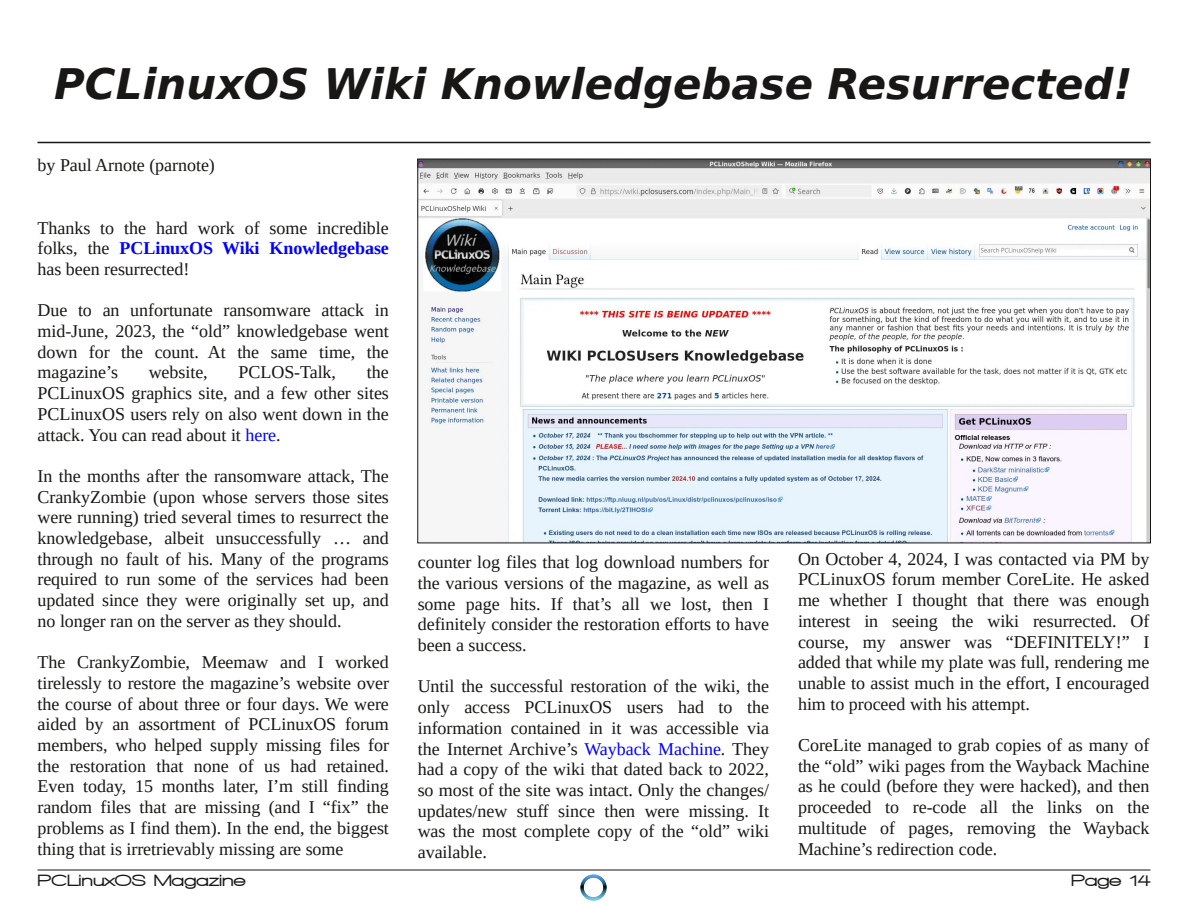
<style>
.page{position:relative;width:1188px;height:918px;background:#fff}
.page>*{position:absolute;margin:0;border:0;box-sizing:border-box;transform-origin:0 0}
.t1{font:italic 700 42px "Bitstream Vera Sans";color:#181715}
.t2{font:18px/20.7px "Liberation Serif";color:#181715;text-align:justify}
.t3{font:900 16.5px "Walkway Expand";letter-spacing:-.005em;color:#181715}
.s1{font-weight:700;color:#00f}
.s2{color:#00f}
</style>
<div class="page">
<hr style="left:38px;top:142px;width:1112px;height:1px;background:#181715">
<hr style="left:38px;top:870px;width:1112px;height:1px;background:#181715">
<img style="left:580px;top:874px;width:27px;height:27px">
<img style="left:420px;top:161px;width:728px;height:380px">
<h1 class="t1" style="left:54px;top:60px;width:1080px">PCLinuxOS Wiki Knowledgebase Resurrected!</h1>
<p class="t2" style="left:38px;top:155px;width:179px">by Paul Arnote (parnote)</p>
<p class="t2" style="left:38px;top:217px;width:353px">Thanks to the hard work of some incredible folks, the <span class="s1">PCLinuxOS Wiki Knowledgebase </span>has been resurrected!</p>
<p class="t2" style="left:38px;top:300px;width:353px">Due to an unfortunate ransomware attack in mid-June, 2023, the “old” knowledgebase went down for the count. At the same time, the magazine’s</p>
<p class="t2" style="left:38px;top:362px;width:353px;text-indent:329px">the PCLinuxOS graphics site, and a few other sites PCLinuxOS users rely on also went down in the attack. You can read about it <span class="s2">here</span>.</p>
<p class="t2" style="left:38px;top:466px;width:353px">In the months after the ransomware attack, The CrankyZombie (upon whose servers those sites were running) tried several times to resurrect the knowledgebase, albeit unsuccessfully … and through no fault of his. Many of the programs required to run some of the services had been updated since they were originally set up, and no longer ran on the server as they should.</p>
<p class="t2" style="left:38px;top:652px;width:353px">The CrankyZombie, Meemaw and I worked tirelessly to restore the magazine’s website over the course of about three or four days. We were aided by an assortment of PCLinuxOS forum members, who helped supply missing files for the restoration that none of us had retained.<br>Even today, 15 months later, I’m still finding random files that are missing (and I “fix” the problems as I find them). In the end, the biggest thing that is irretrievably missing are some</p>
<p class="t2" style="left:149px;top:362px;width:61px">website,</p>
<p class="t2" style="left:239px;top:362px;width:99px">PCLOS-Talk,</p>
<p class="t2" style="left:418px;top:552px;width:353px">counter log files that log download numbers for the various versions of the magazine, as well as some page hits. If that’s all we lost, then I definitely consider the restoration efforts to have been a success.</p>
<p class="t2" style="left:418px;top:676px;width:353px">Until the successful restoration of the wiki, the only access PCLinuxOS users had to the information contained in it was accessible via the Internet Archive’s <span class="s2">Wayback Machine</span>. They had a copy of the wiki that dated back to 2022, so most of the site was intact. Only the changes/ updates/new stuff since then were missing. It was the most complete copy of the “old” wiki available.</p>
<p class="t2" style="left:798px;top:548px;width:353px">On October 4, 2024, I was contacted via PM by PCLinuxOS forum member CoreLite. He asked me whether I thought that there was enough interest in seeing the wiki resurrected. Of course, my answer was “DEFINITELY!” I added that while my plate was full, rendering me unable to assist much in the effort, I encouraged him to proceed with his attempt.</p>
<p class="t2" style="left:798px;top:735px;width:353px">CoreLite managed to grab copies of as many of the “old” wiki pages from the Wayback Machine as he could (before they were hacked), and then proceeded to re-code all the links on the multitude of pages, removing the Wayback Machine’s redirection code.</p>
<p class="t3" style="left:38px;top:871px;width:210px">PCLinuxOS Magazine</p>
<p class="t3" style="left:1071px;top:871px;width:81px">Page 14</p>
</div>
